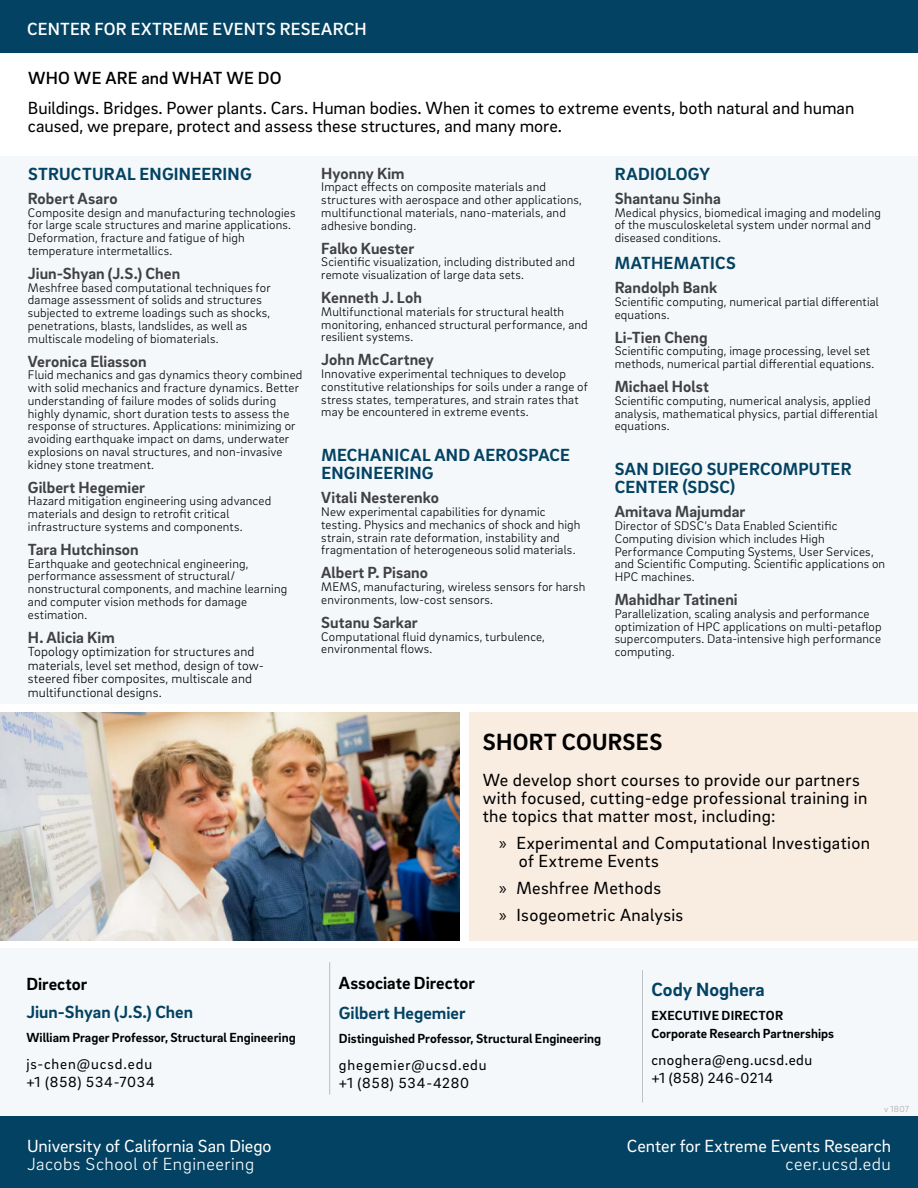
<style>
.page{position:relative;width:918px;height:1188px;background:#fff}
.page>*{position:absolute;margin:0;border:0;box-sizing:border-box;transform-origin:0 0}
.t1{font:700 24px "Brix Sans";letter-spacing:.01em;color:#000}
.p2_directors_name{font:700 19.5px "Brix Sans";color:#034262}
.partner_benefit_li{font:18px/18px "Brix Sans";letter-spacing:.015em;color:#000}
.t2{font:18px "Brix Sans";color:#fff}
.section_title{font:700 18px/18px "Brix Sans";letter-spacing:.01em;color:#034262}
.competence{font:700 18px/18px "Brix Sans";letter-spacing:.015em;color:#034262}
.t3{font:300 18px "Brix Sans";letter-spacing:.025em;color:#fff}
.p2_directors_name-2{font:700 18px "Brix Sans";color:#034262}
.section_title-2{font:500 18px "Brix Sans";letter-spacing:.01em;color:#fff}
.p2_directors_name-3{font:700 18px "Brix Sans";color:#000}
.t4{font:500 18px "Brix Sans";letter-spacing:.015em;color:#000}
.name{font:700 16.5px "Brix Sans";letter-spacing:.005em;color:#414042}
.contact_info{font:15px/18px "Brix Sans";letter-spacing:.06em;color:#000}
.leaders__dept{font:15px/18px "Brix Sans";letter-spacing:.035em;color:#000}
.leaders__dept-2{font:700 13.5px/18px "Brix Sans";color:#000}
.name-2{font:300 13.5px/13.5px "Brix Sans";letter-spacing:.01em;color:#000}
.competence-2{font:300 12.75px/12.8px "Brix Sans";letter-spacing:.015em;color:#000}
.t5{font:300 9px "Brix Sans";color:#a7a9ac}
.s1{font-family:"Myriad Pro"}
</style>
<div class="page">
<img style="left:0;top:712px;width:459px;height:229px">
<div style="left:0;top:948px;width:918px;height:168px;background:#f4f8fa"></div>
<div style="left:0;top:0;width:918px;height:52px;background:#034262"></div>
<div style="left:0;top:1116px;width:918px;height:72px;background:#034262"></div>
<div style="left:0;top:156px;width:918px;height:548px;background:#f4f8fa"></div>
<div style="left:469px;top:712px;width:449px;height:229px;background:#f9ece1"></div>
<hr style="left:329px;top:962px;width:1px;height:133px;background:#000">
<hr style="left:642px;top:970px;width:1px;height:133px;background:#000">
<p class="section_title-2" style="left:27px;top:17px;width:341px">CENTER FOR EXTREME EVENTS RESEARCH</p>
<p class="t4" style="left:28px;top:66px;width:255px">WHO WE ARE and WHAT WE DO</p>
<p class="partner_benefit_li" style="left:28px;top:98px;width:828px">Buildings. Bridges. Power plants. Cars. Human bodies. When it comes to extreme events, both natural and human caused, we prepare, protect and assess these structures, and many more.</p>
<p class="section_title" style="left:28px;top:164px;width:225px">STRUCTURAL ENGINEERING</p>
<p class="name" style="left:28px;top:187px;width:91px">Robert Asaro</p>
<p class="competence-2" style="left:28px;top:205px;width:269px">Composite design and manufacturing technologies for large scale structures and marine applications.<br>Deformation, fracture and fatigue of high temperature intermetallics.</p>
<p class="name" style="left:28px;top:262px;width:154px">Jiun-Shyan (J.S.) Chen</p>
<p class="competence-2" style="left:28px;top:280px;width:244px">Meshfree based computational techniques for damage assessment of solids and structures subjected to extreme loadings such as shocks, penetrations, blasts, landslides, as well as multiscale modeling of biomaterials.</p>
<p class="name" style="left:28px;top:350px;width:120px">Veronica Eliasson</p>
<p class="competence-2" style="left:28px;top:368px;width:276px">Fluid mechanics and gas dynamics theory combined with solid mechanics and fracture dynamics. Better understanding of failure modes of solids during highly dynamic, short duration tests to assess the response of structures. Applications: minimizing or avoiding earthquake impact on dams, underwater explosions on naval structures, and non-invasive kidney stone treatment.</p>
<p class="name" style="left:28px;top:476px;width:119px">Gilbert Hegemier</p>
<p class="competence-2" style="left:28px;top:494px;width:245px">Hazard mitigation engineering using advanced materials and design to retrofit critical infrastructure systems and components.</p>
<p class="name" style="left:28px;top:538px;width:112px">Tara Hutchinson</p>
<p class="competence-2" style="left:28px;top:556px;width:261px">Earthquake and geotechnical engineering, performance assessment of structural/ nonstructural components, and machine learning and computer vision methods for damage estimation.</p>
<p class="name" style="left:28px;top:626px;width:88px">H. Alicia Kim</p>
<p class="name-2" style="left:28px;top:644px;width:238px">Topology optimization for structures and materials, level set method, design of tow&shy;steered fiber composites, multiscale and multifunctional designs.</p>
<p class="name" style="left:321px;top:162px;width:85px">Hyonny Kim</p>
<p class="competence-2" style="left:321px;top:180px;width:262px">Impact effects on composite materials and structures with aerospace and other applications, multifunctional materials, nano-materials, and adhesive bonding.</p>
<p class="name" style="left:321px;top:237px;width:95px">Falko Kuester</p>
<p class="competence-2" style="left:321px;top:255px;width:255px">Scientific visualization, including distributed and remote visualization of large data sets.</p>
<p class="name" style="left:321px;top:287px;width:102px">Kenneth J. Loh</p>
<p class="competence-2" style="left:321px;top:305px;width:268px">Multifunctional materials for structural health monitoring, enhanced structural performance, and resilient systems.</p>
<p class="name" style="left:321px;top:349px;width:114px">John McCartney</p>
<p class="competence-2" style="left:321px;top:367px;width:268px">Innovative experimental techniques to develop constitutive relationships for soils under a range of stress states, temperatures, and strain rates that may be encountered in extreme events.</p>
<p class="competence" style="left:321px;top:446px;width:250px">MECHANICAL AND AEROSPACE<br>ENGINEERING</p>
<p class="name" style="left:321px;top:487px;width:119px">Vitali Nesterenko</p>
<p class="competence-2" style="left:321px;top:505px;width:261px">New experimental capabilities for dynamic testing. Physics and mechanics of shock and high strain, strain rate deformation, instability and fragmentation of heterogeneous solid materials.</p>
<p class="name" style="left:321px;top:562px;width:108px">Albert P. Pisano</p>
<p class="competence-2" style="left:321px;top:580px;width:266px">MEMS, manufacturing, wireless sensors for harsh environments, low-cost sensors.</p>
<p class="name" style="left:321px;top:612px;width:98px">Sutanu Sarkar</p>
<p class="competence-2" style="left:321px;top:630px;width:225px">Computational fluid dynamics, turbulence, environmental flows.</p>
<p class="competence" style="left:615px;top:164px;width:97px">RADIOLOGY</p>
<p class="name" style="left:615px;top:187px;width:108px">Shantanu Sinha</p>
<p class="competence-2" style="left:615px;top:205px;width:268px">Medical physics, biomedical imaging and modeling of the musculoskeletal system under normal and diseased conditions.</p>
<p class="competence" style="left:615px;top:253px;width:123px">MATHEMATICS</p>
<p class="name" style="left:615px;top:277px;width:104px">Randolph Bank</p>
<p class="competence-2" style="left:615px;top:295px;width:266px">Scientific computing, numerical partial differential equations.</p>
<p class="name" style="left:615px;top:326px;width:95px">Li-Tien Cheng</p>
<p class="competence-2" style="left:615px;top:344px;width:261px">Scientific computing, image processing, level set methods, numerical partial differential equations.</p>
<p class="name" style="left:615px;top:376px;width:96px">Michael Holst</p>
<p class="competence-2" style="left:615px;top:394px;width:264px">Scientific computing, numerical analysis, applied analysis, mathematical physics, partial differential equations.</p>
<p class="section_title" style="left:615px;top:459px;width:238px">SAN DIEGO SUPERCOMPUTER<br>CENTER (SDSC)</p>
<p class="name" style="left:615px;top:501px;width:132px">Amitava Majumdar</p>
<p class="competence-2" style="left:615px;top:519px;width:272px">Director of SDSC’s Data Enabled Scientific Computing division which includes High Performance Computing Systems, User Services, and Scientific Computing. Scientific applications on HPC machines.</p>
<p class="name" style="left:615px;top:589px;width:125px">Mahidhar Tatineni</p>
<p class="competence-2" style="left:615px;top:607px;width:269px">Parallelization, scaling analysis and performance optimization of HPC applications on multi-petaflop supercomputers. Data-intensive high performance computing.</p>
<p class="t1" style="left:483px;top:726px;width:181px">SHORT COURSES</p>
<p class="partner_benefit_li" style="left:483px;top:770px;width:386px">We develop short courses to provide our partners with focused, cutting-edge professional training in the topics that matter most, including:</p>
<p class="partner_benefit_li" style="left:519px;top:833px;width:353px;text-indent:-20px"><span class="s1">»</span> Experimental and Computational Investigation of Extreme Events</p>
<p class="partner_benefit_li" style="left:499px;top:878px;width:163px"><span class="s1">»</span> Meshfree Methods</p>
<p class="partner_benefit_li" style="left:499px;top:905px;width:186px"><span class="s1">»</span> Isogeometric Analysis</p>
<p class="p2_directors_name-3" style="left:26px;top:972px;width:62px">Director</p>
<p class="p2_directors_name-2" style="left:26px;top:1001px;width:168px">Jiun-Shyan (J.S.) Chen</p>
<p class="leaders__dept-2" style="left:26px;top:1028px;width:271px">William Prager Professor, Structural Engineering</p>
<p class="contact_info" style="left:26px;top:1055px;width:130px">js-chen@ucsd.edu +1 (858) 534-7034</p>
<p class="t2" style="left:27px;top:1134px;width:246px">University of California San Diego</p>
<p class="t3" style="left:27px;top:1152px;width:229px">Jacobs School of Engineering</p>
<p class="p2_directors_name-3" style="left:339px;top:971px;width:137px">Associate Director</p>
<p class="p2_directors_name-2" style="left:339px;top:1001px;width:128px">Gilbert Hegemier</p>
<p class="leaders__dept-2" style="left:339px;top:1029px;width:264px">Distinguished Professor, Structural Engineering</p>
<p class="contact_info" style="left:339px;top:1055px;width:149px">ghegemier@ucsd.edu +1 (858) 534-4280</p>
<p class="p2_directors_name" style="left:651px;top:976px;width:115px">Cody Noghera</p>
<p class="leaders__dept-2" style="left:651px;top:1006px;width:184px">EXECUTIVE DIRECTOR<br>Corporate Research Partnerships</p>
<p class="leaders__dept" style="left:651px;top:1050px;width:162px">cnoghera@eng.ucsd.edu +1 (858) 246-0214</p>
<p class="t5" style="left:884px;top:1103px;width:26px">v 1807</p>
<p class="t2" style="left:627px;top:1134px;width:266px">Center for Extreme Events Research</p>
<p class="t3" style="left:786px;top:1152px;width:107px">ceer.ucsd.edu</p>
</div>
